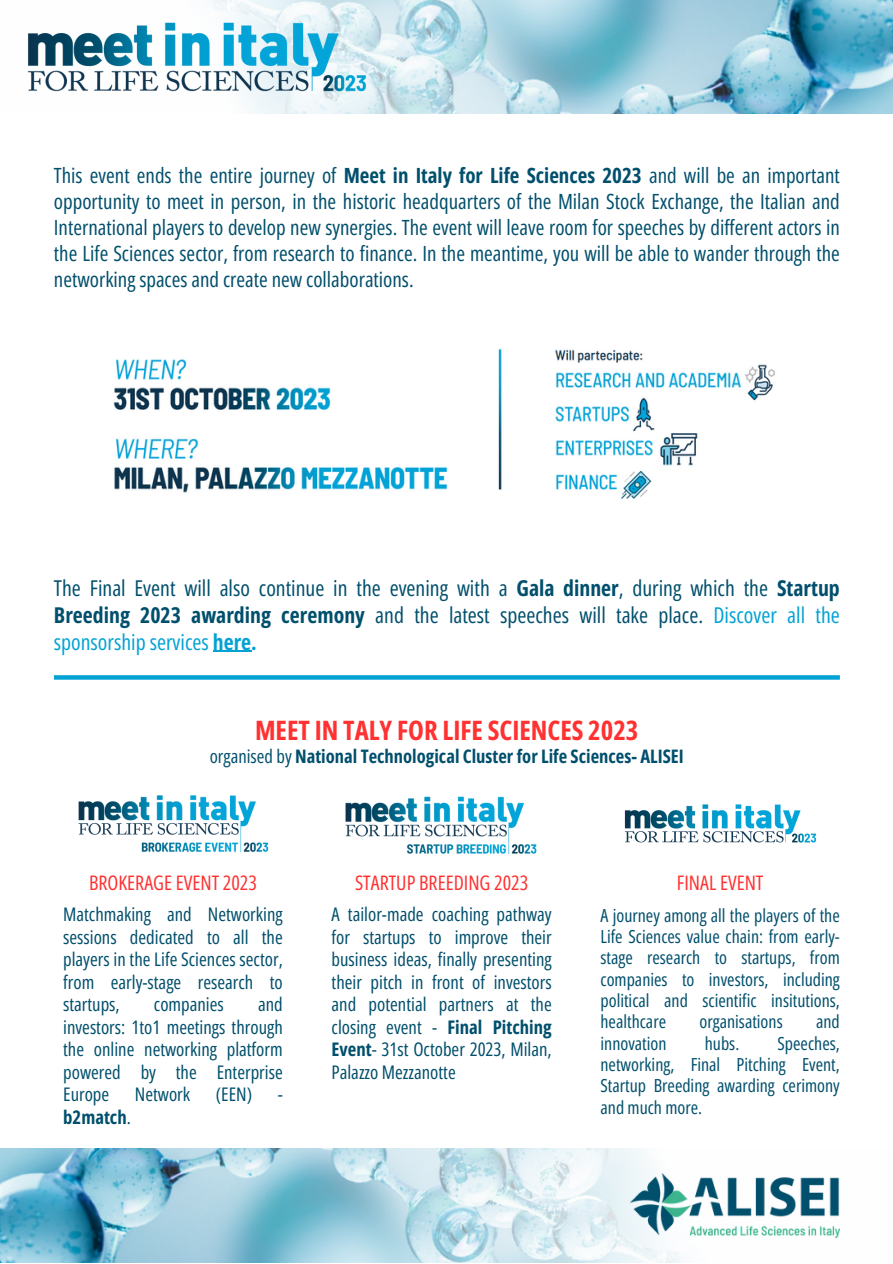
<style>
.page{position:relative;width:893px;height:1264px;background:#fff}
.page>*{position:absolute;margin:0;border:0;box-sizing:border-box;transform-origin:0 0}
.t1{font:700 26.7px "Open Sans Condensed";color:#ff3131}
.t2{font:21.75px/27px "Open Sans Condensed";color:#004f6c;text-align:justify}
.t3{font:21px/25.8px "Open Sans Condensed";color:#004f6c;text-align:justify}
.t4{font:19.95px "Open Sans Condensed";color:#ff3131}
.t5{font:18.75px/22.5px "Open Sans Condensed";color:#004f6c;text-align:justify}
.t6{font:700 18.75px "Open Sans Condensed";color:#004f6c}
.t7{font:700 18.6px "Open Sans Condensed";color:#004f6c}
.t8{font:18px/21.3px "Open Sans Condensed";color:#004f6c;text-align:justify}
.s1{font-weight:700}
.s2{color:#02a2d5}
.s3{font-weight:700;color:#02a2d5}
.s4{font-weight:400}
</style>
<div class="page">
<img style="left:212px;top:0;width:680px;height:114px">
<img style="left:0;top:1148px;width:840px;height:114px">
<img style="left:28px;top:5px;width:358px;height:104px">
<img style="left:630px;top:1173px;width:209px;height:64px">
<img style="left:113px;top:348px;width:662px;height:151px">
<img style="left:78px;top:795px;width:191px;height:58px">
<img style="left:345px;top:796px;width:192px;height:59px">
<img style="left:624px;top:804px;width:193px;height:39px">
<svg style="left:54px;top:675px;width:785px;height:4px;background:#0ea6d7"></svg>
<hr style="left:213px;top:651px;width:38px;height:1px;background:#02a2d5">
<p class="t3" style="left:54px;top:162px;width:787px">This event ends the entire journey of <span class="s1">Meet in Italy for Life Sciences 2023</span> and will be an important opportunity to meet in person, in the historic headquarters of the Milan Stock Exchange, the Italian and International players to develop new synergies. The event will leave room for speeches by different actors in the Life Sciences sector, from research to finance. In the meantime, you will be able to wander through the networking spaces and create new collaborations.</p>
<p class="t2" style="left:54px;top:574px;width:787px">The Final Event will also continue in the evening with a <span class="s1">Gala dinner</span>, during which the <span class="s1">Startup Breeding 2023 awarding ceremony</span> and the latest speeches will take place. <span class="s2">Discover all the sponsorship services</span> <span class="s3">here.</span></p>
<p class="t1" style="left:255px;top:711px;width:385px">MEET IN TALY FOR LIFE SCIENCES 2023</p>
<p class="t7" style="left:210px;top:743px;width:475px"><span class="s4">organised by</span> National Technological Cluster for Life Sciences- ALISEI</p>
<p class="t4" style="left:89px;top:869px;width:169px">BROKERAGE EVENT 2023</p>
<p class="t5" style="left:63px;top:902px;width:221px">Matchmaking and Networking sessions dedicated to all the players in the Life Sciences sector, from early-stage research to startups,</p>
<p class="t5" style="left:63px;top:992px;width:221px;text-indent:195px">and investors: 1to1 meetings through the online networking platform powered by the Enterprise Europe</p>
<p class="t5" style="left:154px;top:992px;width:71px">companies</p>
<p class="t5" style="left:135px;top:1082px;width:57px">Network</p>
<p class="t5" style="left:216px;top:1082px;width:38px">(EEN)</p>
<p class="t5" style="left:278px;top:1082px;width:7px">-</p>
<p class="t6" style="left:63px;top:1103px;width:69px">b2match<span class="s4">.</span></p>
<p class="t4" style="left:355px;top:868px;width:175px">STARTUP BREEDING 2023</p>
<p class="t5" style="left:331px;top:902px;width:222px">A tailor-made coaching pathway for startups to improve their business ideas, finally presenting their pitch in front of investors and potential partners at the closing event - <span class="s1">Final Pitching Event</span>- 31st October 2023, Milan, Palazzo Mezzanotte</p>
<p class="t4" style="left:676px;top:869px;width:88px">FINAL EVENT</p>
<p class="t8" style="left:600px;top:903px;width:241px">A journey among all the players of the Life Sciences value chain: from early&shy;stage research to startups, from companies to investors, including political and scientific insitutions, healthcare</p>
<p class="t8" style="left:699px;top:1010px;width:85px">organisations</p>
<p class="t8" style="left:816px;top:1010px;width:25px">and</p>
<p class="t8" style="left:600px;top:1032px;width:241px;text-indent:177px">Speeches, networking, Final Pitching Event, Startup Breeding awarding cerimony and much more.</p>
<p class="t8" style="left:600px;top:1032px;width:67px">innovation</p>
<p class="t8" style="left:704px;top:1032px;width:36px">hubs.</p>
</div>
